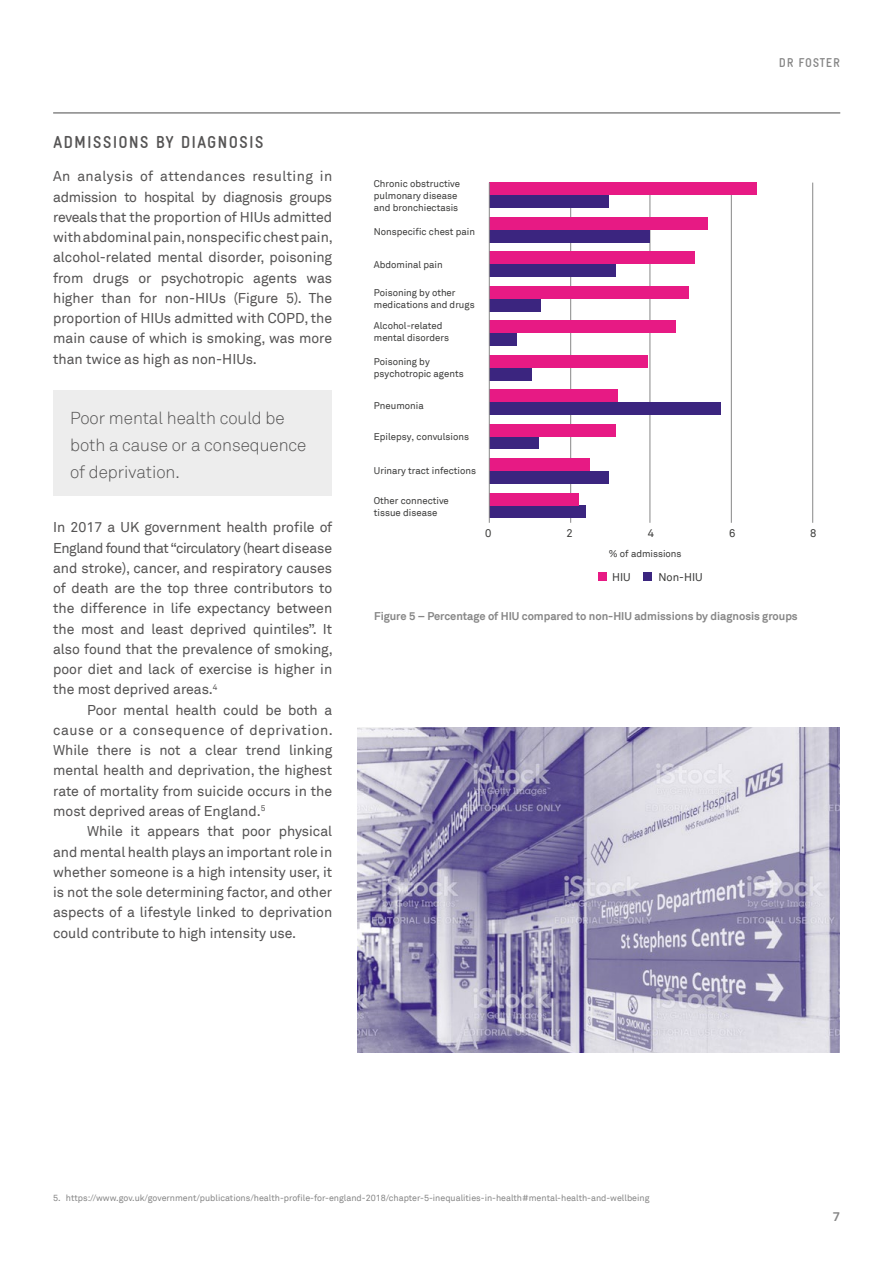
<style>
.page{position:relative;width:893px;height:1263px;background:#fff}
.page>*{position:absolute;margin:0;border:0;box-sizing:border-box;transform-origin:0 0}
.t1{font:300 17.25px/27px "Telstra Akkurat TT";color:#555454}
.t2{font:17.25px "Gravur Cond Pro Bol R Cone";letter-spacing:.06em;color:#555454}
.t3{font:14.25px/20.2px "Telstra Akkurat TT";color:#555454;text-align:justify}
.t4{font:12.75px "Gravur Cond Pro Bol R Cone";letter-spacing:.06em;color:#878787}
.t5{font:700 12.75px "Telstra Akkurat TT";color:#878787}
.t6{font:700 11.25px "Telstra Akkurat TT";color:#878787}
.t7{font:11.25px "Telstra Akkurat TT";color:#3c3c3b}
.t8{font:9.75px/12px "Telstra Akkurat TT";color:#3c3c3b}
.t9{font:9px "Telstra Akkurat TT";color:#878787}
</style>
<div class="page">
<div style="left:53px;top:390px;width:279px;height:105px;background:#ededed"></div>
<hr style="left:53px;top:112px;width:787px;height:2px;background:#878787">
<div style="left:598px;top:572px;width:8px;height:9px;background:#e71a84"></div>
<div style="left:644px;top:572px;width:8px;height:9px;background:#3b257f"></div>
<hr style="left:812px;top:183px;width:1px;height:340px;background:#878787">
<hr style="left:731px;top:183px;width:1px;height:340px;background:#878787">
<hr style="left:650px;top:183px;width:1px;height:340px;background:#878787">
<hr style="left:570px;top:183px;width:1px;height:340px;background:#878787">
<div style="left:489px;top:195px;width:120px;height:13px;background:#3b257f"></div>
<div style="left:489px;top:183px;width:268px;height:12px;background:#e71a84"></div>
<div style="left:489px;top:230px;width:161px;height:13px;background:#3b257f"></div>
<div style="left:489px;top:217px;width:219px;height:13px;background:#e71a84"></div>
<div style="left:489px;top:264px;width:127px;height:13px;background:#3b257f"></div>
<div style="left:489px;top:251px;width:206px;height:13px;background:#e71a84"></div>
<div style="left:489px;top:299px;width:52px;height:12px;background:#3b257f"></div>
<div style="left:489px;top:286px;width:199px;height:13px;background:#e71a84"></div>
<div style="left:489px;top:333px;width:28px;height:13px;background:#3b257f"></div>
<div style="left:489px;top:320px;width:187px;height:13px;background:#e71a84"></div>
<div style="left:489px;top:368px;width:43px;height:12px;background:#3b257f"></div>
<div style="left:489px;top:355px;width:159px;height:13px;background:#e71a84"></div>
<div style="left:489px;top:402px;width:232px;height:13px;background:#3b257f"></div>
<div style="left:489px;top:389px;width:129px;height:13px;background:#e71a84"></div>
<div style="left:489px;top:437px;width:50px;height:12px;background:#3b257f"></div>
<div style="left:489px;top:424px;width:127px;height:13px;background:#e71a84"></div>
<div style="left:489px;top:471px;width:120px;height:13px;background:#3b257f"></div>
<div style="left:489px;top:458px;width:101px;height:13px;background:#e71a84"></div>
<div style="left:489px;top:505px;width:97px;height:13px;background:#3b257f"></div>
<div style="left:489px;top:493px;width:90px;height:12px;background:#e71a84"></div>
<hr style="left:489px;top:183px;width:1px;height:340px;background:#878787">
<img style="left:357px;top:727px;width:482px;height:325px">
<p class="t2" style="left:53px;top:129px;width:212px">ADMISSIONS BY DIAGNOSIS</p>
<p class="t3" style="left:53px;top:166px;width:281px">An analysis of attendances resulting in admission to hospital by diagnosis groups reveals that the proportion of HIUs admitted with abdominal pain, nonspecific chest pain, alcohol-related mental disorder, poisoning from drugs or psychotropic agents was higher than for non-HIUs (Figure 5). The proportion of HIUs admitted with COPD, the main cause of which is smoking, was more than twice as high as non-HIUs.</p>
<p class="t1" style="left:70px;top:405px;width:238px">Poor mental health could be both a cause or a consequence of deprivation.</p>
<p class="t3" style="left:53px;top:517px;width:281px">In 2017 a UK government health profile of England found that “circulatory (heart disease and stroke), cancer, and respiratory causes of death are the top three contributors to the difference in life expectancy between the most and least deprived quintiles”. It also found that the prevalence of smoking, poor diet and lack of exercise is higher in the most deprived areas.<sup>4</sup></p>
<p class="t3" style="left:53px;top:700px;width:281px;text-indent:34px">Poor mental health could be both a cause or a consequence of deprivation.<br>While there is not a clear trend linking mental health and deprivation, the highest rate of mortality from suicide occurs in the most deprived areas of England.<sup>5</sup></p>
<p class="t3" style="left:53px;top:821px;width:281px;text-indent:34px">While it appears that poor physical and mental health plays an important role in whether someone is a high intensity user, it is not the sole determining factor, and other aspects of a lifestyle linked to deprivation could contribute to high intensity use.</p>
<p class="t4" style="left:779px;top:53px;width:62px">DR FOSTER</p>
<p class="t8" style="left:374px;top:178px;width:88px">Chronic obstructive pulmonary disease and bronchiectasis</p>
<p class="t8" style="left:374px;top:225px;width:103px">Nonspecific chest pain</p>
<p class="t8" style="left:374px;top:258px;width:70px">Abdominal pain</p>
<p class="t8" style="left:374px;top:287px;width:102px">Poisoning by other medications and drugs</p>
<p class="t8" style="left:374px;top:320px;width:77px">Alcohol-related mental disorders</p>
<p class="t8" style="left:374px;top:356px;width:91px">Poisoning by psychotropic agents</p>
<p class="t8" style="left:374px;top:399px;width:51px">Pneumonia</p>
<p class="t8" style="left:374px;top:431px;width:97px">Epilepsy, convulsions</p>
<p class="t8" style="left:374px;top:465px;width:104px">Urinary tract infections</p>
<p class="t8" style="left:374px;top:495px;width:77px">Other connective tissue disease</p>
<p class="t7" style="left:485px;top:526px;width:8px">0</p>
<p class="t7" style="left:567px;top:526px;width:8px">2</p>
<p class="t7" style="left:648px;top:526px;width:8px">4</p>
<p class="t7" style="left:729px;top:526px;width:8px">6</p>
<p class="t7" style="left:810px;top:526px;width:8px">8</p>
<p class="t8" style="left:609px;top:548px;width:74px">% of admissions</p>
<p class="t7" style="left:612px;top:570px;width:20px">HIU</p>
<p class="t7" style="left:658px;top:570px;width:46px">Non-HIU</p>
<p class="t6" style="left:374px;top:609px;width:425px">Figure 5 – Percentage of HIU compared to non-HIU admissions by diagnosis groups</p>
<p class="t9" style="left:53px;top:1192px;width:598px">5. https://www.gov.uk/government/publications/health-profile-for-england-2018/chapter-5-inequalities-in-health#mental-health-and-wellbeing</p>
<p class="t5" style="left:833px;top:1209px;width:9px">7</p>
</div>
